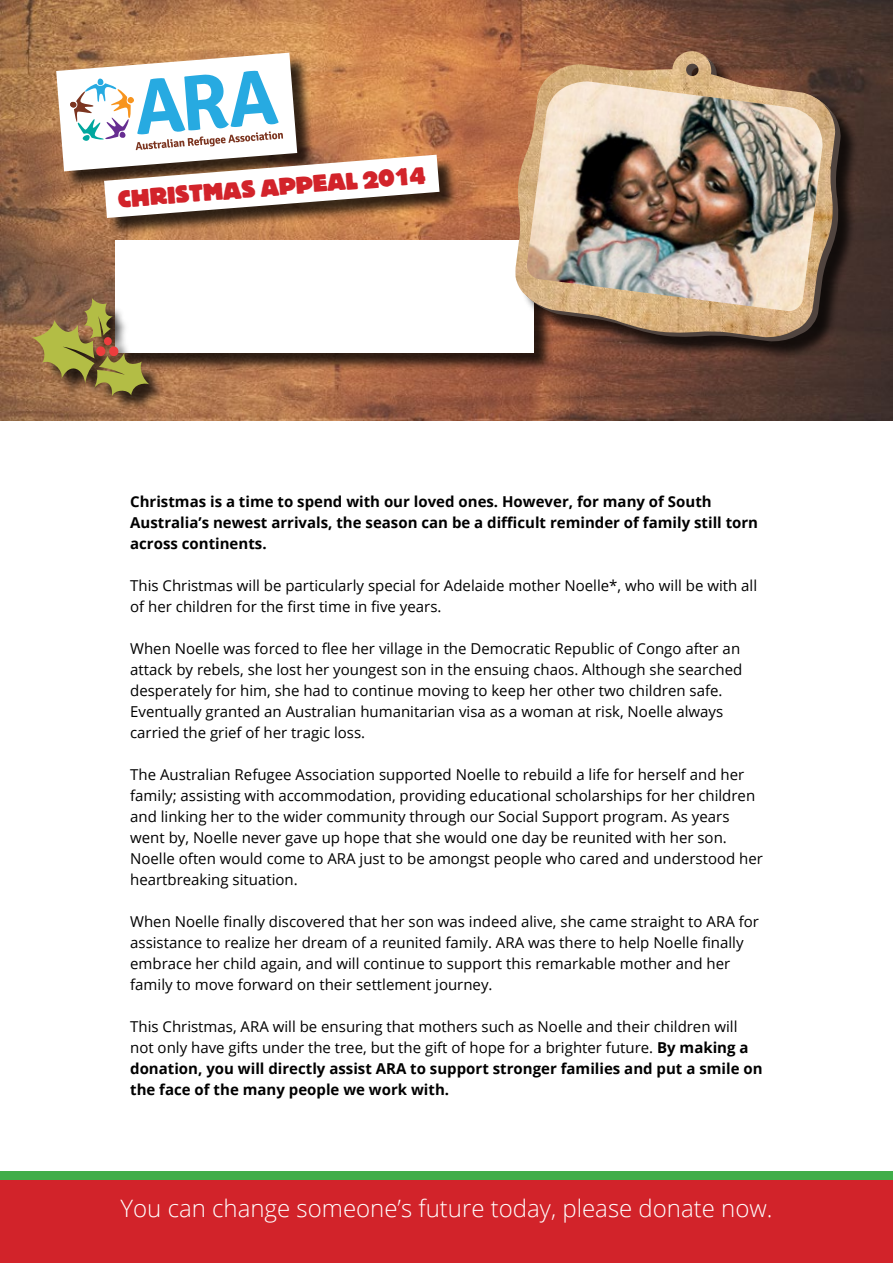
<style>
.page{position:relative;width:893px;height:1263px;background:#fff}
.page>*{position:absolute;margin:0;border:0;box-sizing:border-box;transform-origin:0 0}
.t1{font:300 24px "Open Sans";color:#fff}
.t2{font:800 24px "Block BE";color:#d2232a}
.t3{font:15px/21px "Open Sans";color:#000}
.t4{font:700 15px/21px "Open Sans";color:#000}
.s1{font-weight:700}
</style>
<div class="page">
<img style="left:0;top:0;width:893px;height:421px">
<div style="left:117px;top:242px;width:435px;height:130px;background:#000;opacity:.75"></div>
<div style="left:115px;top:240px;width:419px;height:113px;background:#fff"></div>
<div style="left:107px;top:157px;width:351px;height:79px;background:#000;opacity:.75"></div>
<div style="left:0;top:1179px;width:893px;height:84px;background:#d2232a"></div>
<svg style="left:56px;top:53px;width:383px;height:165px"></svg>
<div style="left:0;top:1170px;width:893px;height:9px;background:#41ad49"></div>
<div style="left:520px;top:57px;width:339px;height:303px;background:#000;opacity:.75"></div>
<div style="left:36px;top:301px;width:130px;height:112px;background:#000;opacity:.75"></div>
<svg style="left:31px;top:298px;width:118px;height:99px;background:#a1905c"></svg>
<div style="left:109px;top:346px;width:10px;height:10px;background:#ed3d3d;border-radius:50%"></div>
<div style="left:104px;top:337px;width:8px;height:8px;background:#ed3d3d;border-radius:50%"></div>
<div style="left:96px;top:346px;width:9px;height:10px;background:#ed3d3d;border-radius:50%"></div>
<img style="left:515px;top:51px;width:321px;height:287px">
<img style="left:526px;top:81px;width:297px;height:231px">
<h1 class="t2" style="left:117px;top:185px;width:309px;rotate:-4deg">CHRISTMAS APPEAL 2014</h1>
<p class="t4" style="left:130px;top:491px;width:629px">Christmas is a time to spend with our loved ones. However, for many of South<br>Australia’s newest arrivals, the season can be a difficult reminder of family still torn across continents.</p>
<p class="t3" style="left:130px;top:575px;width:628px">This Christmas will be particularly special for Adelaide mother Noelle*, who will be with all of her children for the first time in five years.</p>
<p class="t3" style="left:130px;top:638px;width:614px">When Noelle was forced to flee her village in the Democratic Republic of Congo after an attack by rebels, she lost her youngest son in the ensuing chaos. Although she searched desperately for him, she had to continue moving to keep her other two children safe.<br>Eventually granted an Australian humanitarian visa as a woman at risk, Noelle always carried the grief of her tragic loss.</p>
<p class="t3" style="left:130px;top:764px;width:634px">The Australian Refugee Association supported Noelle to rebuild a life for herself and her family; assisting with accommodation, providing educational scholarships for her children and linking her to the wider community through our Social Support program. As years went by, Noelle never gave up hope that she would one day be reunited with her son.<br>Noelle often would come to ARA just to be amongst people who cared and understood her heartbreaking situation.</p>
<p class="t3" style="left:130px;top:911px;width:630px">When Noelle finally discovered that her son was indeed alive, she came straight to ARA for assistance to realize her dream of a reunited family. ARA was there to help Noelle finally embrace her child again, and will continue to support this remarkable mother and her family to move forward on their settlement journey.</p>
<p class="t3" style="left:130px;top:1016px;width:634px">This Christmas, ARA will be ensuring that mothers such as Noelle and their children will not only have gifts under the tree, but the gift of hope for a brighter future. <span class="s1">By making a donation, you will directly assist ARA to support stronger families and put a smile on the face of the many people we work with.</span></p>
<h1 class="t1" style="left:121px;top:1192px;width:653px">You can change someone’s future today, please donate now.</h1>
</div>
